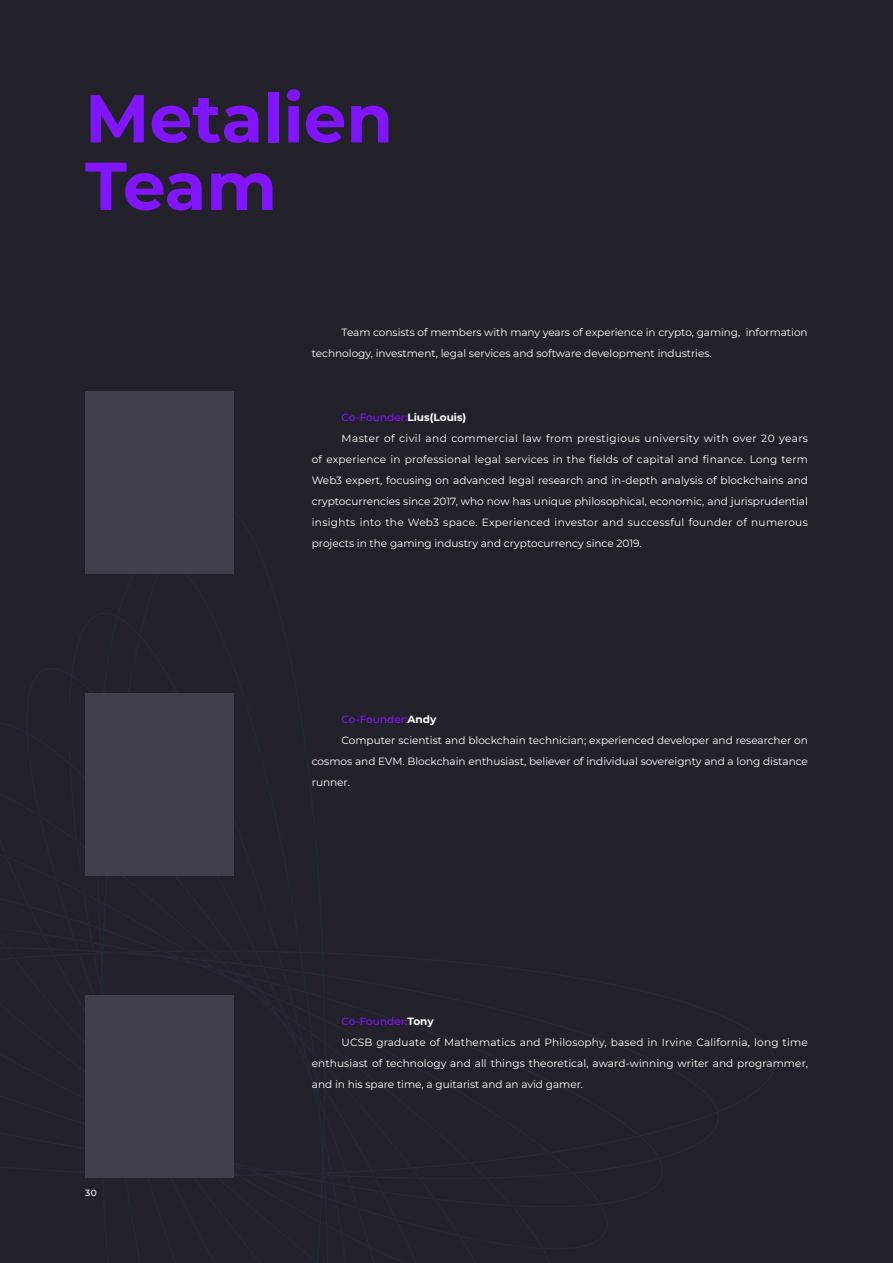
<style>
.page{position:relative;width:893px;height:1263px;background:#23222a}
.page>*{position:absolute;margin:0;border:0;box-sizing:border-box;transform-origin:0 0}
.t1{font:700 67.5px "Montserrat";color:#8115ff}
.紫色全宽段落{font:10.5px/21px "Montserrat";color:#fff;text-align:justify}
.正文灰字段落{font:10.5px/21px "Montserrat";letter-spacing:-.005em;color:#fff}
.紫色全宽段落-2{font:500 10.5px "Montserrat";color:#8115ff}
.t2{font:500 9px "Montserrat";color:#fff}
.s1{font-weight:700;color:#fff}
</style>
<div class="page">
<div style="left:85px;top:391px;width:149px;height:183px;background:#403f4a"></div>
<div style="left:85px;top:693px;width:149px;height:183px;background:#403f4a"></div>
<div style="left:85px;top:995px;width:149px;height:183px;background:#403f4a"></div>
<p class="t1" style="left:85px;top:73px;width:309px">Metalien</p>
<p class="t1" style="left:85px;top:141px;width:194px">Team</p>
<p class="正文灰字段落" style="left:312px;top:322px;width:497px;text-indent:30px">Team consists of members with many years of experience in crypto, gaming, information technology, investment, legal services and software development industries.</p>
<p class="紫色全宽段落-2" style="left:342px;top:411px;width:126px">Co-Founder:<span class="s1">Lius(Louis)</span></p>
<p class="紫色全宽段落" style="left:312px;top:428px;width:498px;text-indent:30px">Master of civil and commercial law from prestigious university with over 20 years of experience in professional legal services in the fields of capital and finance. Long term Web3 expert, focusing on advanced legal research and in-depth analysis of blockchains and cryptocurrencies since 2017, who now has unique philosophical, economic, and jurisprudential insights into the Web3 space. Experienced investor and successful founder of numerous projects in the gaming industry and cryptocurrency since 2019.</p>
<p class="紫色全宽段落-2" style="left:342px;top:713px;width:96px">Co-Founder:<span class="s1">Andy</span></p>
<p class="紫色全宽段落" style="left:312px;top:730px;width:498px;text-indent:30px">Computer scientist and blockchain technician; experienced developer and researcher on cosmos and EVM. Blockchain enthusiast, believer of individual sovereignty and a long distance runner.</p>
<p class="t2" style="left:85px;top:1186px;width:13px">30</p>
<p class="紫色全宽段落-2" style="left:342px;top:1014px;width:94px">Co-Founder:<span class="s1">Tony</span></p>
<p class="紫色全宽段落" style="left:312px;top:1032px;width:498px;text-indent:30px">UCSB graduate of Mathematics and Philosophy, based in Irvine California, long time enthusiast of technology and all things theoretical, award-winning writer and programmer, and in his spare time, a guitarist and an avid gamer.</p>
</div>
